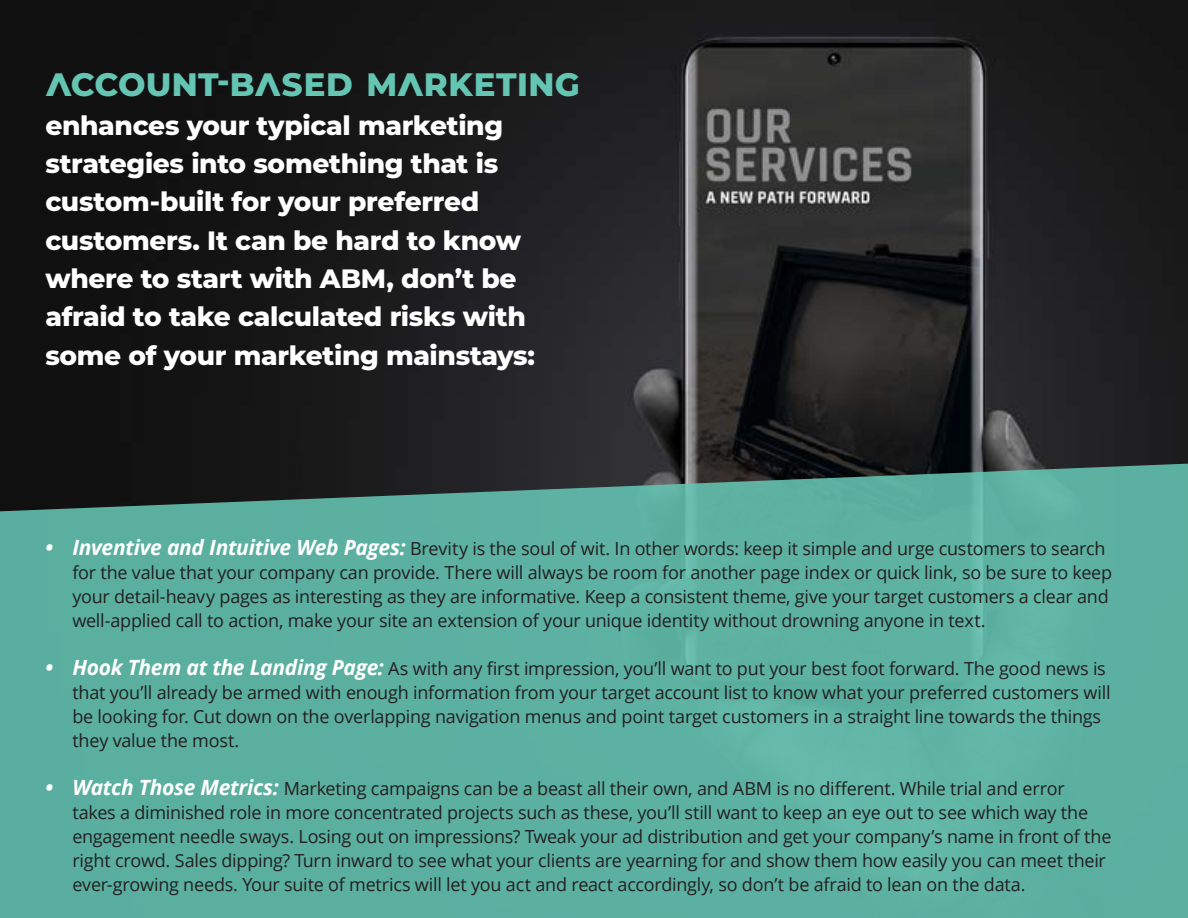
<style>
.page{position:relative;width:1188px;height:918px;background:#fff}
.page>*{position:absolute;margin:0;border:0;box-sizing:border-box;transform-origin:0 0}
.t1{font:800 32.4px "Gilmartin Sans";letter-spacing:-.015em;color:#65c5b3}
.t2{font:800 26.55px/38.2px "Montserrat";letter-spacing:-.015em;color:#fff}
.t3{font:18px/24px "Open Sans";letter-spacing:-.015em;color:#221f20}
.s1{font-weight:700;font-style:italic;font-size:21px;color:#fff}
</style>
<div class="page">
<img style="left:0;top:0;width:1188px;height:464px">
<svg style="left:0;top:464px;width:1188px;height:454px;background:#59a99a"></svg>
<h1 class="t1" style="left:45px;top:68px;width:537px">ACCOUNT-BASED MARKETING</h1>
<h2 class="t2" style="left:45px;top:105px;width:491px">enhances your typical marketing strategies into something that is custom-built for your preferred customers. It can be hard to know where to start with ABM, don’t be afraid to take calculated risks with some of your marketing mainstays:</h2>
<p class="t3" style="left:72px;top:536px;width:1041px;text-indent:-27px"><span class="s1">• Inventive and Intuitive Web Pages:</span> Brevity is the soul of wit. In other words: keep it simple and urge customers to search for the value that your company can provide. There will always be room for another page index or quick link, so be sure to keep your detail-heavy pages as interesting as they are informative. Keep a consistent theme, give your target customers a clear and well-applied call to action, make your site an extension of your unique identity without drowning anyone in text.</p>
<p class="t3" style="left:72px;top:656px;width:1040px;text-indent:-27px"><span class="s1">• Hook Them at the Landing Page:</span> As with any first impression, you’ll want to put your best foot forward. The good news is that you’ll already be armed with enough information from your target account list to know what your preferred customers will be looking for. Cut down on the overlapping navigation menus and point target customers in a straight line towards the things they value the most.</p>
<p class="t3" style="left:72px;top:776px;width:1041px;text-indent:-27px"><span class="s1">• Watch Those Metrics:</span> Marketing campaigns can be a beast all their own, and ABM is no different. While trial and error takes a diminished role in more concentrated projects such as these, you’ll still want to keep an eye out to see which way the engagement needle sways. Losing out on impressions? Tweak your ad distribution and get your company’s name in front of the right crowd. Sales dipping? Turn inward to see what your clients are yearning for and show them how easily you can meet their ever-growing needs. Your suite of metrics will let you act and react accordingly, so don’t be afraid to lean on the data.</p>
</div>
